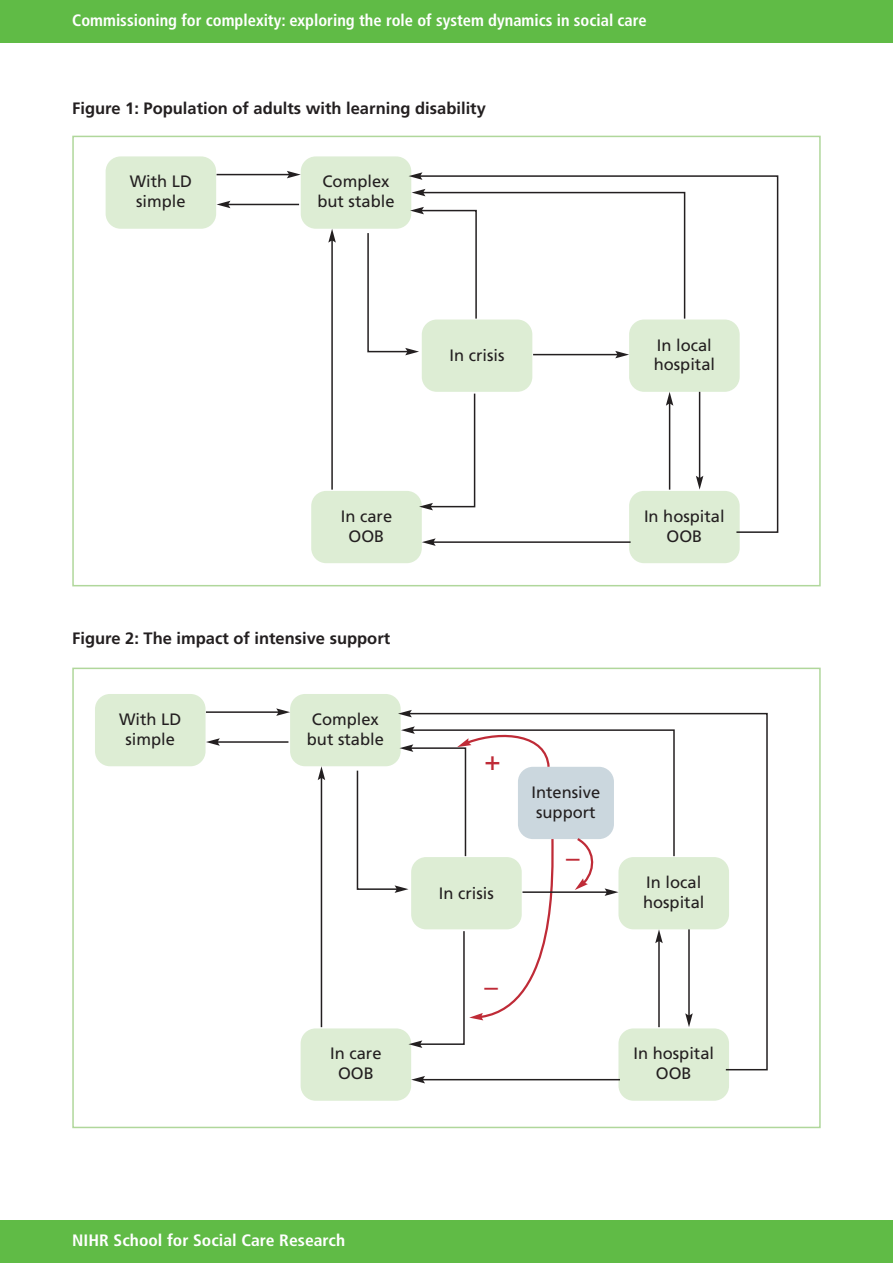
<style>
.page{position:relative;width:893px;height:1263px;background:#fff}
.page>*{position:absolute;margin:0;border:0;box-sizing:border-box;transform-origin:0 0}
.t1{font:27px "Frutiger";color:#bf2b37}
.t2{font:16.5px/19.8px "Frutiger";color:#231f20;text-align:center}
.t3{font:700 16.5px "Frutiger";color:#231f20}
.t4{font:700 condensed 16.5px "Frutiger";color:#fff}
.t5{font:700 condensed 16.5px "Frutiger";color:#fff;scale:1.07 1}
</style>
<div class="page">
<div style="left:0;top:1220px;width:893px;height:43px;background:#60bb46"></div>
<div style="left:0;top:0;width:893px;height:43px;background:#60bb46"></div>
<div style="left:72px;top:668px;width:749px;height:460px;border:2px solid #b0d79b"></div>
<div style="left:290px;top:694px;width:111px;height:72px;background:#ddedd4;border-radius:15px"></div>
<div style="left:95px;top:694px;width:111px;height:72px;background:#ddedd4;border-radius:15px"></div>
<div style="left:301px;top:1028px;width:110px;height:73px;background:#ddedd4;border-radius:15px"></div>
<div style="left:618px;top:1028px;width:111px;height:73px;background:#ddedd4;border-radius:15px"></div>
<hr style="left:206px;top:711px;width:73px;height:2px;background:#231f20">
<svg style="left:276px;top:708px;width:14px;height:8px"></svg>
<hr style="left:217px;top:741px;width:71px;height:2px;background:#231f20">
<svg style="left:206px;top:738px;width:14px;height:8px"></svg>
<hr style="left:321px;top:777px;width:1px;height:250px;background:#231f20">
<svg style="left:318px;top:766px;width:7px;height:14px"></svg>
<hr style="left:422px;top:1079px;width:198px;height:1px;background:#231f20">
<svg style="left:411px;top:1076px;width:14px;height:7px"></svg>
<svg style="left:410px;top:712px;width:358px;height:359px"></svg>
<svg style="left:398px;top:710px;width:14px;height:7px"></svg>
<svg style="left:356px;top:726px;width:319px;height:322px"></svg>
<div style="left:72px;top:136px;width:749px;height:450px;border:2px solid #b0d79b"></div>
<div style="left:301px;top:156px;width:110px;height:73px;background:#ddedd4;border-radius:15px"></div>
<div style="left:106px;top:156px;width:110px;height:73px;background:#ddedd4;border-radius:15px"></div>
<div style="left:311px;top:491px;width:111px;height:72px;background:#ddedd4;border-radius:15px"></div>
<div style="left:629px;top:491px;width:111px;height:72px;background:#ddedd4;border-radius:15px"></div>
<hr style="left:217px;top:174px;width:72px;height:1px;background:#231f20">
<svg style="left:287px;top:171px;width:14px;height:7px"></svg>
<hr style="left:228px;top:204px;width:71px;height:1px;background:#231f20">
<svg style="left:217px;top:201px;width:13px;height:7px"></svg>
<hr style="left:331px;top:240px;width:2px;height:250px;background:#231f20">
<svg style="left:328px;top:229px;width:8px;height:14px"></svg>
<hr style="left:433px;top:541px;width:198px;height:2px;background:#231f20">
<svg style="left:422px;top:538px;width:14px;height:8px"></svg>
<svg style="left:418px;top:175px;width:361px;height:359px"></svg>
<svg style="left:409px;top:172px;width:13px;height:8px"></svg>
<svg style="left:367px;top:189px;width:319px;height:169px"></svg>
<p class="t4" style="left:72px;top:13px;width:576px">Commissioning for complexity: exploring the role of system dynamics in social care</p>
<p class="t3" style="left:72px;top:102px;width:415px">Figure 1: Population of adults with learning disability</p>
<p class="t2" style="left:130px;top:173px;width:64px">With LD simple</p>
<p class="t2" style="left:317px;top:173px;width:79px">Complex but stable</p>
<p class="t2" style="left:450px;top:347px;width:57px">In crisis</p>
<p class="t2" style="left:654px;top:336px;width:63px;text-align:left">In local hospital</p>
<p class="t2" style="left:341px;top:507px;width:53px">In care<br>OOB</p>
<p class="t3" style="left:72px;top:631px;width:319px">Figure 2: The impact of intensive support</p>
<p class="t2" style="left:119px;top:711px;width:64px">With LD simple</p>
<p class="t2" style="left:307px;top:711px;width:79px">Complex but stable</p>
<p class="t2" style="left:330px;top:1045px;width:53px">In care<br>OOB</p>
<p class="t2" style="left:644px;top:507px;width:82px">In hospital<br>OOB</p>
<h1 class="t1" style="left:484px;top:750px;width:18px">+</h1>
<p class="t2" style="left:439px;top:884px;width:57px">In crisis</p>
<p class="t2" style="left:532px;top:783px;width:70px;text-align:left">Intensive support</p>
<h1 class="t1" style="left:566px;top:847px;width:15px">–</h1>
<h1 class="t1" style="left:484px;top:976px;width:15px">–</h1>
<p class="t2" style="left:643px;top:874px;width:63px;text-align:left">In local hospital</p>
<p class="t2" style="left:633px;top:1045px;width:82px">In hospital<br>OOB</p>
<p class="t5" style="left:72px;top:1234px;width:257px">NIHR School for Social Care Research</p>
</div>
